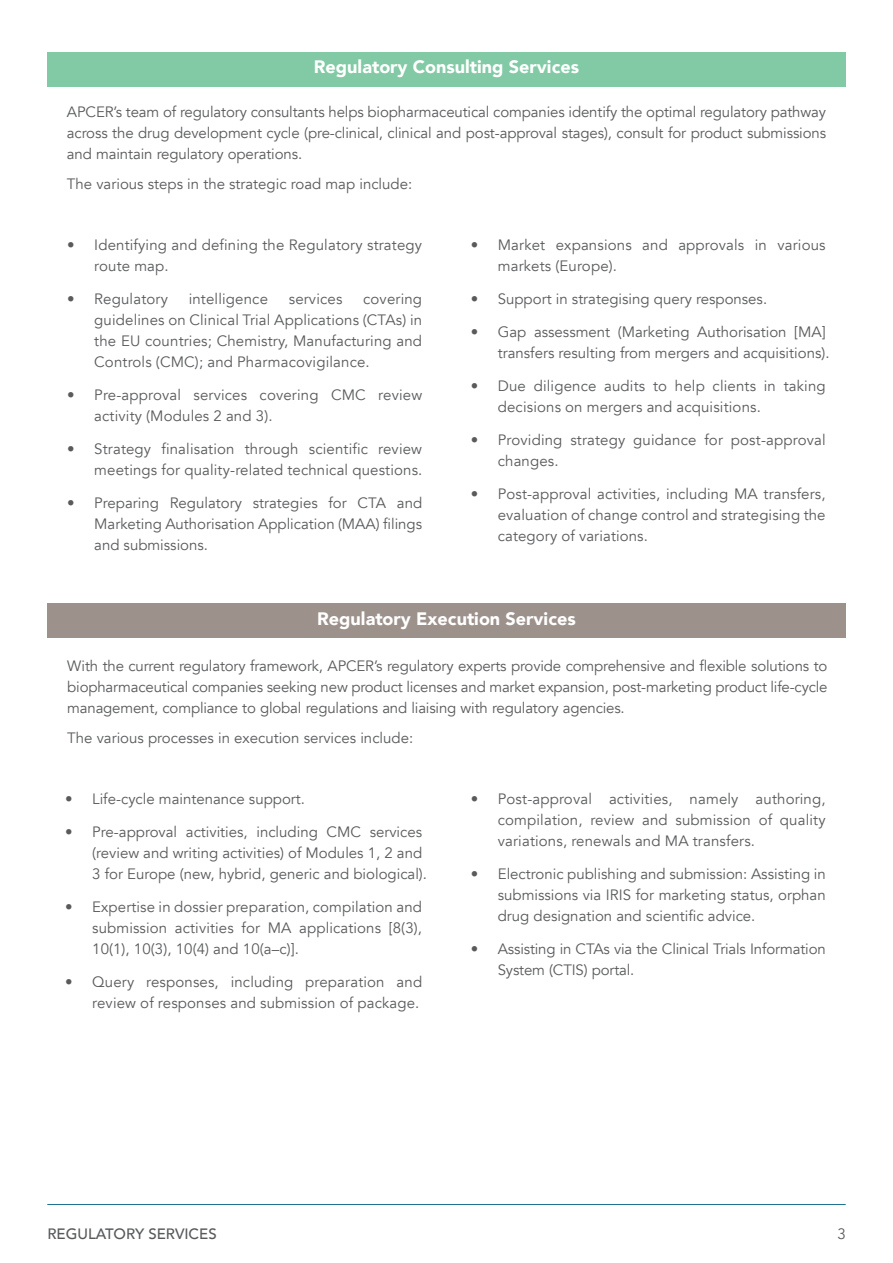
<style>
.page{position:relative;width:893px;height:1263px;background:#fff}
.page>*{position:absolute;margin:0;border:0;box-sizing:border-box;transform-origin:0 0}
.t1{font:900 18px "Avenir";color:#fff}
.t2{font:15px/21px "Avenir";letter-spacing:.01em;color:#595a5c;text-align:justify}
.t3{font:15px/21px "Avenir";letter-spacing:-.01em;color:#595a5c}
.t4{font:500 15px "Avenir";letter-spacing:-.005em;color:#58595b}
.t5{font:15px "Avenir";color:#58595b}
</style>
<div class="page">
<hr style="left:47px;top:1204px;width:799px;height:1px;background:#217193">
<div style="left:47px;top:603px;width:799px;height:35px;background:#9d918c"></div>
<div style="left:47px;top:52px;width:799px;height:35px;background:#81caa5"></div>
<p class="t1" style="left:314px;top:51px;width:266px">Regulatory Consulting Services</p>
<p class="t2" style="left:67px;top:102px;width:761px">APCER’s team of regulatory consultants helps biopharmaceutical companies identify the optimal regulatory pathway across the drug development cycle (pre-clinical, clinical and post-approval stages), consult for product submissions and maintain regulatory operations.</p>
<p class="t2" style="left:67px;top:174px;width:347px">The various steps in the strategic road map include:</p>
<p class="t2" style="left:94px;top:235px;width:329px;text-indent:-27px">• Identifying and defining the Regulatory strategy route map.</p>
<p class="t2" style="left:67px;top:289px;width:102px">• Regulatory</p>
<p class="t2" style="left:189px;top:289px;width:81px">intelligence</p>
<p class="t2" style="left:289px;top:289px;width:55px">services</p>
<p class="t2" style="left:94px;top:289px;width:329px;text-indent:269px">covering guidelines on Clinical Trial Applications (CTAs) in the EU countries; Chemistry, Manufacturing and Controls (CMC); and Pharmacovigilance.</p>
<p class="t2" style="left:94px;top:385px;width:329px;text-indent:-27px">• Pre-approval services covering CMC review activity (Modules 2 and 3).</p>
<p class="t2" style="left:67px;top:439px;width:357px;text-align:right">• Strategy finalisation through scientific review meetings for quality-related technical questions.</p>
<p class="t2" style="left:94px;top:493px;width:329px;text-indent:-27px">• Preparing Regulatory strategies for CTA and Marketing Authorisation Application (MAA) filings and submissions.</p>
<p class="t2" style="left:498px;top:235px;width:329px;text-indent:-27px">• Market expansions and approvals in various markets (Europe).</p>
<p class="t2" style="left:471px;top:289px;width:298px">• Support in strategising query responses.</p>
<p class="t2" style="left:471px;top:322px;width:360px;text-align:right">• Gap assessment (Marketing Authorisation [MA] transfers resulting from mergers and acquisitions).</p>
<p class="t2" style="left:498px;top:376px;width:329px;text-indent:-27px">• Due diligence audits to help clients in taking decisions on mergers and acquisitions.</p>
<p class="t2" style="left:498px;top:430px;width:329px;text-indent:-27px">• Providing strategy guidance for post-approval changes.</p>
<p class="t2" style="left:498px;top:484px;width:329px;text-indent:-27px">• Post-approval activities, including MA transfers, evaluation of change control and strategising the category of variations.</p>
<p class="t1" style="left:317px;top:603px;width:260px">Regulatory Execution Services</p>
<p class="t2" style="left:67px;top:656px;width:762px">With the current regulatory framework, APCER’s regulatory experts provide comprehensive and flexible solutions to biopharmaceutical companies seeking new product licenses and market expansion, post-marketing product life-cycle management, compliance to global regulations and liaising with regulatory agencies.</p>
<p class="t2" style="left:67px;top:728px;width:347px">The various processes in execution services include:</p>
<p class="t2" style="left:65px;top:789px;width:241px">• Life-cycle maintenance support.</p>
<p class="t2" style="left:92px;top:822px;width:336px;text-align:left;text-indent:-27px">• Pre-approval activities, including CMC services (review and writing activities) of Modules 1, 2 and<br>3 for Europe (new, hybrid, generic and biological).</p>
<p class="t2" style="left:92px;top:897px;width:331px;text-indent:-27px">• Expertise in dossier preparation, compilation and submission activities for MA applications [8(3), 10(1), 10(3), 10(4) and 10(a–c)].</p>
<p class="t2" style="left:65px;top:972px;width:358px;text-align:right">• Query responses, including preparation and review of responses and submission of package.</p>
<p class="t2" style="left:498px;top:789px;width:329px;text-indent:-27px">• Post-approval activities, namely authoring, compilation, review and submission of quality variations, renewals and MA transfers.</p>
<p class="t2" style="left:498px;top:864px;width:329px;text-indent:-27px">• Electronic publishing and submission: Assisting in submissions via IRIS for marketing status, orphan drug designation and scientific advice.</p>
<p class="t3" style="left:498px;top:939px;width:329px;text-indent:-27px">• Assisting in CTAs via the Clinical Trials Information<br>System (CTIS) portal.</p>
<p class="t4" style="left:47px;top:1221px;width:171px">REGULATORY SERVICES</p>
<p class="t5" style="left:837px;top:1225px;width:10px">3</p>
</div>
